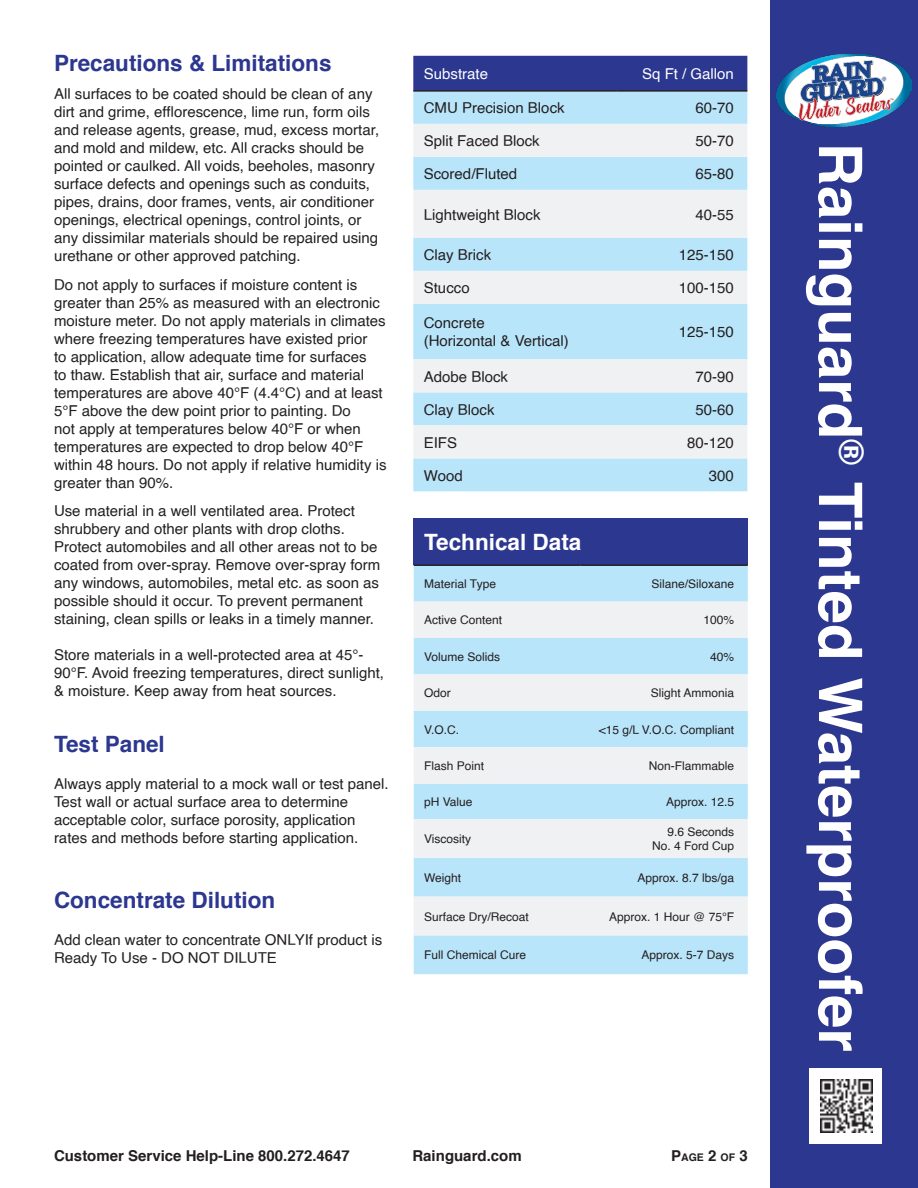
<style>
.page{position:relative;width:918px;height:1188px;background:#fff}
.page>*{position:absolute;margin:0;border:0;box-sizing:border-box;transform-origin:0 0}
.t1{font:700 60px "Helvetica";color:#fff}
.Subtitle{font:700 22.5px "Helvetica";color:#2c3790}
.Paragraph_Style_1{font:700 22.5px "Helvetica";color:#2c3790}
.t2{font:700 22.5px "Helvetica";color:#fff}
.Paragraph_Style_1-2{font:15px/18px "Helvetica";color:#231f20}
.Subtitle-2{font:15px/18px "Helvetica";color:#231f20}
.t3{font:700 15px "Helvetica";color:#231f20}
.t4{font:15px "Helvetica";color:#fff}
.t5{font:12px "Helvetica";color:#231f20}
.t6{font:700 10.5px "Helvetica";color:#231f20}
.s1{font-size:15px}
</style>
<div class="page">
<div style="left:770px;top:0;width:148px;height:1188px;background:#2c3790"></div>
<div style="left:810px;top:1068px;width:72px;height:75px;background:#fff"></div>
<img style="left:820px;top:1080px;width:52px;height:52px">
<div style="left:413px;top:56px;width:334px;height:34px;background:#2c3790"></div>
<div style="left:413px;top:92px;width:334px;height:399px;background:#b9e5fa"></div>
<svg style="left:413px;top:124px;width:334px;height:334px;fill:#f0f1f2"></svg>
<hr style="left:413px;top:90px;width:204px;height:2px;background:#231f20">
<hr style="left:617px;top:90px;width:130px;height:2px;background:#231f20">
<div style="left:414px;top:518px;width:334px;height:47px;background:#2c3790"></div>
<div style="left:414px;top:566px;width:334px;height:408px;background:#b9e5fa"></div>
<svg style="left:414px;top:602px;width:334px;height:333px;fill:#f0f1f2"></svg>
<hr style="left:414px;top:564px;width:167px;height:2px;background:#231f20">
<hr style="left:581px;top:564px;width:167px;height:2px;background:#231f20">
<img style="left:777px;top:54px;width:135px;height:72px">
<p class="Paragraph_Style_1" style="left:54px;top:45px;width:279px">Precautions &amp; Limitations</p>
<p class="Paragraph_Style_1-2" style="left:54px;top:86px;width:327px">All surfaces to be coated should be clean of any dirt and grime, efflorescence, lime run, form oils and release agents, grease, mud, excess mortar, and mold and mildew, etc. All cracks should be pointed or caulked. All voids, beeholes, masonry surface defects and openings such as conduits, pipes, drains, door frames, vents, air conditioner openings, electrical openings, control joints, or any dissimilar materials should be repaired using urethane or other approved patching.</p>
<p class="Paragraph_Style_1-2" style="left:54px;top:276px;width:334px">Do not apply to surfaces if moisture content is greater than 25% as measured with an electronic moisture meter. Do not apply materials in climates where freezing temperatures have existed prior<br>to application, allow adequate time for surfaces<br>to thaw. Establish that air, surface and material temperatures are above 40°F (4.4°C) and at least 5°F above the dew point prior to painting. Do<br>not apply at temperatures below 40°F or when temperatures are expected to drop below 40°F within 48 hours. Do not apply if relative humidity is greater than 90%.</p>
<p class="Paragraph_Style_1-2" style="left:54px;top:503px;width:302px">Use material in a well ventilated area. Protect</p>
<p class="Paragraph_Style_1-2" style="left:54px;top:521px;width:292px">shrubbery and other plants with drop cloths.</p>
<p class="Paragraph_Style_1-2" style="left:54px;top:539px;width:325px">Protect automobiles and all other areas not to be</p>
<p class="Paragraph_Style_1-2" style="left:54px;top:557px;width:328px">coated from over-spray. Remove over-spray form</p>
<p class="Paragraph_Style_1-2" style="left:54px;top:575px;width:327px">any windows, automobiles, metal etc. as soon as</p>
<p class="Paragraph_Style_1-2" style="left:54px;top:593px;width:311px">possible should it occur. To prevent permanent</p>
<p class="Paragraph_Style_1-2" style="left:54px;top:611px;width:322px">staining, clean spills or leaks in a timely manner.</p>
<p class="Paragraph_Style_1-2" style="left:54px;top:647px;width:332px">Store materials in a well-protected area at 45°-<br>90°F. Avoid freezing temperatures, direct sunlight, &amp; moisture. Keep away from heat sources.</p>
<p class="Subtitle" style="left:54px;top:726px;width:112px">Test Panel</p>
<p class="Subtitle-2" style="left:54px;top:776px;width:336px">Always apply material to a mock wall or test panel.<br>Test wall or actual surface area to determine acceptable color, surface porosity, application rates and methods before starting application.</p>
<p class="Subtitle" style="left:54px;top:882px;width:223px">Concentrate Dilution</p>
<p class="Subtitle-2" style="left:54px;top:932px;width:330px">Add clean water to concentrate ONLYIf product is<br>Ready To Use - DO NOT DILUTE</p>
<p class="t4" style="left:424px;top:62px;width:66px">Substrate</p>
<p class="t4" style="left:642px;top:62px;width:93px">Sq Ft / Gallon</p>
<p class="Paragraph_Style_1-2" style="left:424px;top:99px;width:142px">CMU Precision Block</p>
<p class="Paragraph_Style_1-2" style="left:696px;top:99px;width:40px">60-70</p>
<p class="Paragraph_Style_1-2" style="left:424px;top:132px;width:117px">Split Faced Block</p>
<p class="Paragraph_Style_1-2" style="left:696px;top:132px;width:40px">50-70</p>
<p class="Paragraph_Style_1-2" style="left:424px;top:165px;width:95px">Scored/Fluted</p>
<p class="Paragraph_Style_1-2" style="left:696px;top:165px;width:40px">65-80</p>
<p class="Paragraph_Style_1-2" style="left:424px;top:206px;width:118px">Lightweight Block</p>
<p class="Paragraph_Style_1-2" style="left:696px;top:206px;width:40px">40-55</p>
<p class="Paragraph_Style_1-2" style="left:424px;top:246px;width:69px">Clay Brick</p>
<p class="Paragraph_Style_1-2" style="left:679px;top:246px;width:57px">125-150</p>
<p class="Paragraph_Style_1-2" style="left:424px;top:279px;width:47px">Stucco</p>
<p class="Paragraph_Style_1-2" style="left:679px;top:279px;width:57px">100-150</p>
<p class="Paragraph_Style_1-2" style="left:424px;top:314px;width:62px">Concrete</p>
<p class="Paragraph_Style_1-2" style="left:424px;top:332px;width:147px">(Horizontal &amp; Vertical)</p>
<p class="Paragraph_Style_1-2" style="left:679px;top:323px;width:57px">125-150</p>
<p class="Paragraph_Style_1-2" style="left:424px;top:368px;width:86px">Adobe Block</p>
<p class="Paragraph_Style_1-2" style="left:696px;top:368px;width:40px">70-90</p>
<p class="Paragraph_Style_1-2" style="left:424px;top:401px;width:72px">Clay Block</p>
<p class="Paragraph_Style_1-2" style="left:696px;top:401px;width:40px">50-60</p>
<p class="Paragraph_Style_1-2" style="left:424px;top:434px;width:35px">EIFS</p>
<p class="Paragraph_Style_1-2" style="left:687px;top:434px;width:48px">80-120</p>
<p class="Paragraph_Style_1-2" style="left:424px;top:467px;width:40px">Wood</p>
<p class="Paragraph_Style_1-2" style="left:709px;top:467px;width:27px">300</p>
<p class="t2" style="left:424px;top:524px;width:159px">Technical Data</p>
<p class="t5" style="left:424px;top:574px;width:73px">Material Type</p>
<p class="t5" style="left:652px;top:574px;width:84px">Silane/Siloxane</p>
<p class="t5" style="left:424px;top:611px;width:80px">Active Content</p>
<p class="t5" style="left:704px;top:611px;width:32px">100%</p>
<p class="t5" style="left:424px;top:647px;width:78px">Volume Solids</p>
<p class="t5" style="left:710px;top:647px;width:26px">40%</p>
<p class="t5" style="left:424px;top:684px;width:28px">Odor</p>
<p class="t5" style="left:651px;top:684px;width:85px">Slight Ammonia</p>
<p class="t5" style="left:424px;top:720px;width:36px">V.O.C.</p>
<p class="t5" style="left:599px;top:720px;width:137px">&lt;15 g/L V.O.C. Compliant</p>
<p class="t5" style="left:424px;top:756px;width:62px">Flash Point</p>
<p class="t5" style="left:649px;top:756px;width:87px">Non-Flammable</p>
<p class="t5" style="left:424px;top:792px;width:50px">pH Value</p>
<p class="t5" style="left:666px;top:792px;width:70px">Approx. 12.5</p>
<p class="t5" style="left:424px;top:829px;width:49px">Viscosity</p>
<p class="t5" style="left:668px;top:822px;width:68px">9.6 Seconds</p>
<p class="t5" style="left:652px;top:837px;width:84px">No. 4 Ford Cup</p>
<p class="t5" style="left:424px;top:868px;width:39px">Weight</p>
<p class="t5" style="left:638px;top:868px;width:98px">Approx. 8.7 lbs/ga</p>
<p class="t5" style="left:424px;top:907px;width:106px">Surface Dry/Recoat</p>
<p class="t5" style="left:609px;top:907px;width:127px">Approx. 1 Hour @ 75°F</p>
<p class="t5" style="left:424px;top:946px;width:104px">Full Chemical Cure</p>
<p class="t5" style="left:642px;top:946px;width:94px">Approx. 5-7 Days</p>
<p class="t3" style="left:54px;top:1144px;width:297px">Customer Service Help-Line 800.272.4647</p>
<p class="t3" style="left:412px;top:1144px;width:111px">Rainguard.com</p>
<p class="t6" style="left:671px;top:1149px;width:78px"><span class="s1">P</span>AGE <span class="s1">2</span> OF <span class="s1">3</span></p>
<p class="t1" style="left:889px;top:143px;width:911px;rotate:90deg">Rainguard<sup>®</sup> Tinted Waterproofer</p>
</div>
